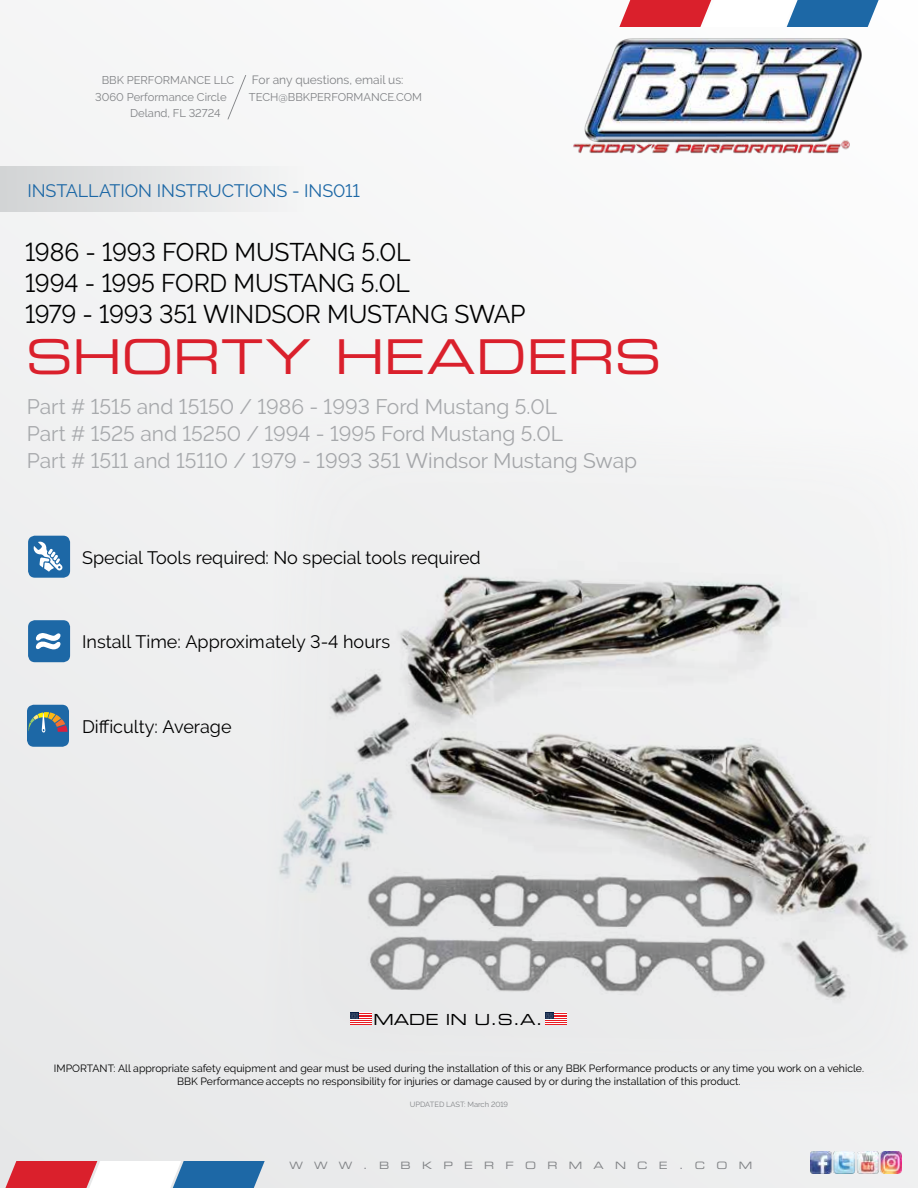
<style>
.page{position:relative;width:918px;height:1188px;background:#f2f2f3}
.page>*{position:absolute;margin:0;border:0;box-sizing:border-box;transform-origin:0 0}
.t1{font:48px "Eurostile Extended Two";letter-spacing:-.01em;color:#da202c}
.t2{font:25.5px/30.6px "Raleway";letter-spacing:-.005em;color:#000}
.t3{font:21px/27px "Raleway";color:#a7a9ac}
.t4{font:18px "Raleway";color:#000}
.t5{font:18px "Raleway";letter-spacing:-.005em;color:#1d68a6}
.t6{font:15.3px "Eurostile Extended Two";color:#000}
.t7{font:12px "Raleway";color:#808285}
.t8{font:11.25px "Raleway";color:#808285}
.t9{font:10.5px/12.6px "Raleway";color:#000;text-align:center}
.t10{font:10.2px "Eurostile Extended Two";letter-spacing:1.11em;color:#808285}
.t11{font:7.5px "Raleway";color:#808285}
</style>
<div class="page">
<svg style="left:619px;top:0;width:265px;height:27px"></svg>
<svg style="left:0;top:1161px;width:265px;height:27px"></svg>
<img style="left:573px;top:38px;width:289px;height:116px">
<svg style="left:227px;top:75px;width:19px;height:45px"></svg>
<img style="left:810px;top:1152px;width:92px;height:21px">
<div style="left:0;top:166px;width:304px;height:46px;background:linear-gradient(to right,#d1d3d4,#f4f5f5)"></div>
<div style="left:28px;top:536px;width:42px;height:42px;background:#1d68a6;border-radius:7px"></div>
<svg style="left:34px;top:542px;width:29px;height:30px"></svg>
<div style="left:28px;top:620px;width:42px;height:42px;background:#1d68a6;border-radius:7px"></div>
<svg style="left:36px;top:633px;width:25px;height:16px"></svg>
<div style="left:27px;top:705px;width:42px;height:42px;background:#1d68a6;border-radius:7px"></div>
<svg style="left:28px;top:712px;width:40px;height:21px"></svg>
<img style="left:277px;top:575px;width:632px;height:484px">
<p class="t8" style="left:102px;top:74px;width:134px">BBK PERFORMANCE LLC</p>
<p class="t8" style="left:95px;top:90px;width:133px">3060 Performance Circle</p>
<p class="t8" style="left:130px;top:107px;width:92px">Deland, FL 32724</p>
<p class="t7" style="left:252px;top:73px;width:153px">For any questions, email us:</p>
<p class="t8" style="left:249px;top:90px;width:175px">TECH@BBKPERFORMANCE.COM</p>
<h3 class="t5" style="left:27px;top:180px;width:334px">INSTALLATION INSTRUCTIONS - INS011</h3>
<h2 class="t2" style="left:25px;top:237px;width:502px">1986 - 1993 FORD MUSTANG 5.0L<br>1994 - 1995 FORD MUSTANG 5.0L<br>1979 - 1993 351 WINDSOR MUSTANG SWAP</h2>
<h1 class="t1" style="left:26px;top:323px;width:638px">SHORTY HEADERS</h1>
<h3 class="t3" style="left:27px;top:393px;width:612px">Part # 1515 and 15150 / 1986 - 1993 Ford Mustang 5.0L<br>Part # 1525 and 15250 / 1994 - 1995 Ford Mustang 5.0L<br>Part # 1511 and 15110 / 1979 - 1993 351 Windsor Mustang Swap</h3>
<h3 class="t4" style="left:82px;top:547px;width:400px">Special Tools required: No special tools required</h3>
<h3 class="t4" style="left:82px;top:632px;width:310px">Install Time: Approximately 3-4 hours</h3>
<h3 class="t4" style="left:82px;top:716px;width:151px">Difficulty: Average</h3>
<h3 class="t6" style="left:373px;top:1009px;width:171px">MADE IN U.S.A.</h3>
<p class="t9" style="left:54px;top:1062px;width:812px">IMPORTANT: All appropriate safety equipment and gear must be used during the installation of this or any BBK Performance products or any time you work on a vehicle.<br>BBK Performance accepts no responsibility for injuries or damage caused by or during the installation of this product.</p>
<p class="t11" style="left:410px;top:1100px;width:100px">UPDATED LAST: March 2019</p>
<p class="t10" style="left:289px;top:1158px;width:464px">WWW.BBKPERFORMANCE.COM</p>
</div>
